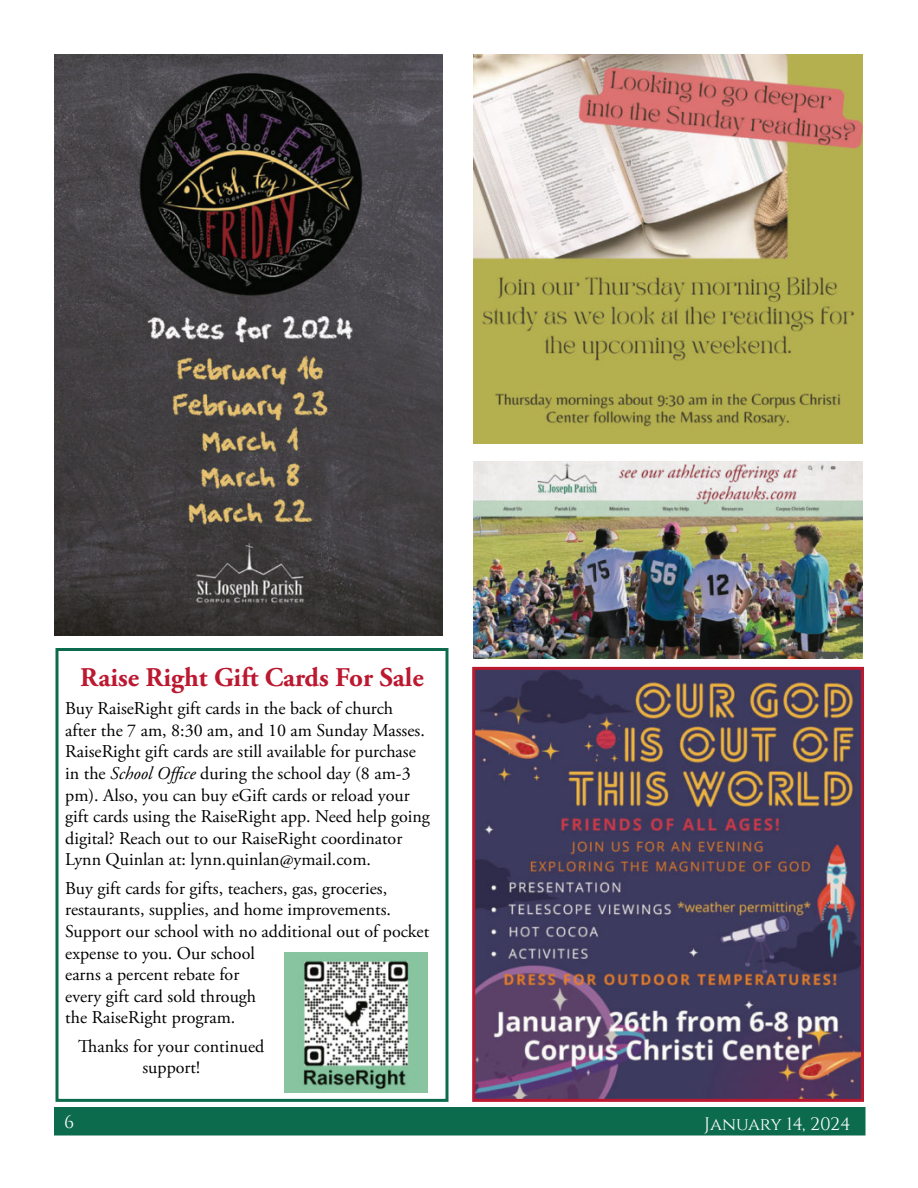
<style>
.page{position:relative;width:918px;height:1188px;background:#fff}
.page>*{position:absolute;margin:0;border:0;box-sizing:border-box;transform-origin:0 0}
.t1{font:700 27px "Adobe Garamond Pro";color:#bc1830}
.t2{font:18px/21.6px "Adobe Garamond Pro";color:#000}
.t3{font:18px "Hgckdg Cinzel";letter-spacing:-.01em;color:#fff}
.t4{font:18px "Brktbr Cinzel";color:#fff}
.s1{font-style:italic}
</style>
<div class="page">
<div style="left:55px;top:1108px;width:810px;height:27px;background:#0c6b4d"></div>
<div style="left:54px;top:1107px;width:812px;height:28px;border:2px solid #0c6b4d"></div>
<div style="left:56px;top:648px;width:393px;height:454px;border:3px solid #0c6b4d"></div>
<img style="left:284px;top:952px;width:143px;height:141px">
<img style="left:474px;top:55px;width:388px;height:389px">
<img style="left:476px;top:671px;width:384px;height:427px">
<div style="left:472px;top:667px;width:392px;height:435px;border:3px solid #bc1830"></div>
<img style="left:474px;top:462px;width:388px;height:196px">
<img style="left:54px;top:55px;width:389px;height:581px">
<h1 class="t1" style="left:80px;top:662px;width:345px">Raise Right Gift Cards For Sale</h1>
<p class="t2" style="left:65px;top:698px;width:366px">Buy RaiseRight gift cards in the back of church<br>after the 7 am, 8:30 am, and 10 am Sunday Masses.<br>RaiseRight gift cards are still available for purchase in the <span class="s1">School Office</span> during the school day (8 am-3 pm). Also, you can buy eGift cards or reload your gift cards using the RaiseRight app. Need help going digital? Reach out to our RaiseRight coordinator Lynn Quinlan at: lynn.quinlan@ymail.com.</p>
<p class="t2" style="left:65px;top:878px;width:366px">Buy gift cards for gifts, teachers, gas, groceries, restaurants, supplies, and home improvements.<br>Support our school with no additional out of pocket expense to you. Our school<br>earns a percent rebate for<br>every gift card sold through<br>the RaiseRight program.</p>
<p class="t2" style="left:78px;top:1036px;width:188px;text-align:center">Thanks for your continued support!</p>
<p class="t4" style="left:64px;top:1111px;width:12px">6</p>
<p class="t3" style="left:704px;top:1114px;width:148px">January 14, 2024</p>
</div>
